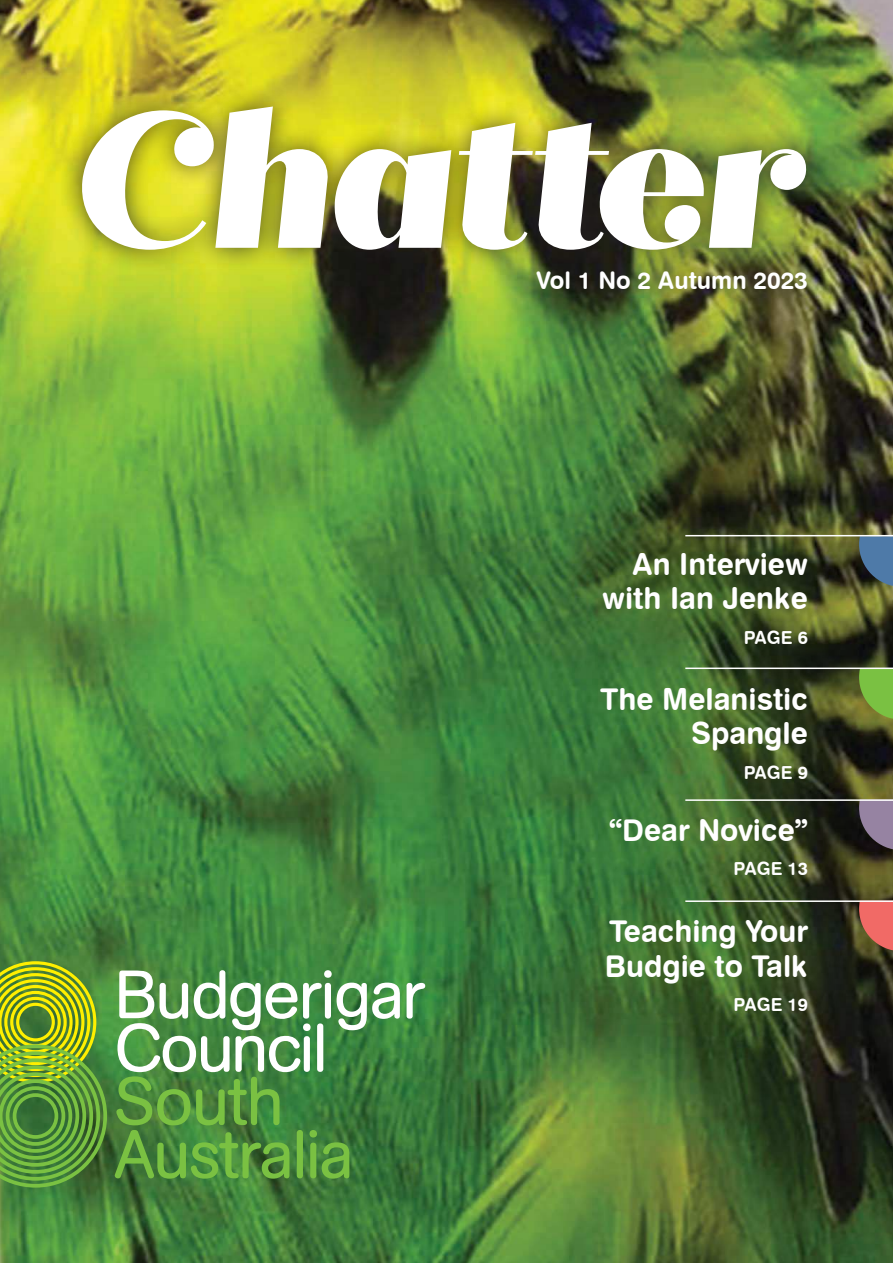
<style>
.page{position:relative;width:893px;height:1263px;background:#fff}
.page>*{position:absolute;margin:0;border:0;box-sizing:border-box;transform-origin:0 0}
.t1{font:italic 900 193.5px "Quiche Display";color:#fff}
.t2{font:30px/34.5px "Swiss 721 BT Bold Rounded";color:#fff;text-align:right}
.t3{font:24px "Swiss 721 BT Bold Rounded";color:#fff}
.t4{font:18px "Swiss 721 BT Bold Rounded";color:#fff}
</style>
<div class="page">
<img style="left:0;top:0;width:893px;height:1263px">
<div style="left:515px;top:249px;width:314px;height:63px;background:#221f1f;opacity:.75"></div>
<svg style="left:552px;top:501px;width:308px;height:133px;background:#3f5828"></svg>
<svg style="left:115px;top:970px;width:285px;height:209px;background:#619b59"></svg>
<svg style="left:407px;top:983px;width:18px;height:35px"></svg>
<svg style="left:0;top:961px;width:107px;height:226px;background:#70a030"></svg>
<div style="left:59px;top:84px;width:770px;height:189px;background:#221f1f;opacity:.75"></div>
<svg style="left:859px;top:536px;width:34px;height:51px;background:#476987"></svg>
<svg style="left:552px;top:634px;width:308px;height:199px;background:#395f2c"></svg>
<svg style="left:859px;top:669px;width:34px;height:51px;background:#7ab03d"></svg>
<hr style="left:685px;top:667px;width:208px;height:2px;background:#fff">
<svg style="left:561px;top:765px;width:297px;height:102px;background:#395f2d"></svg>
<svg style="left:859px;top:801px;width:34px;height:49px;background:#77687f"></svg>
<hr style="left:685px;top:799px;width:208px;height:2px;background:#fff">
<svg style="left:553px;top:867px;width:307px;height:198px;background:#375829"></svg>
<svg style="left:859px;top:902px;width:34px;height:49px;background:#cc6456"></svg>
<hr style="left:685px;top:900px;width:208px;height:2px;background:#fff">
<hr style="left:685px;top:535px;width:208px;height:1px;background:#fff">
<h1 class="t1" style="left:76px;top:107px;width:726px">Chatter</h1>
<p class="t3" style="left:537px;top:270px;width:273px">Vol 1 No 2 Autumn 2023</p>
<p class="t2" style="left:602px;top:549px;width:207px">An Interview with Ian Jenke</p>
<p class="t4" style="left:744px;top:630px;width:66px">PAGE 6</p>
<p class="t2" style="left:600px;top:684px;width:209px">The Melanistic<br>Spangle</p>
<p class="t4" style="left:744px;top:765px;width:66px">PAGE 9</p>
<p class="t2" style="left:609px;top:816px;width:200px">“Dear Novice”</p>
<p class="t4" style="left:733px;top:862px;width:76px">PAGE 13</p>
<p class="t2" style="left:605px;top:917px;width:204px;text-align:left">Teaching Your<br>Budgie to Talk</p>
<p class="t4" style="left:733px;top:997px;width:76px">PAGE 19</p>
</div>
